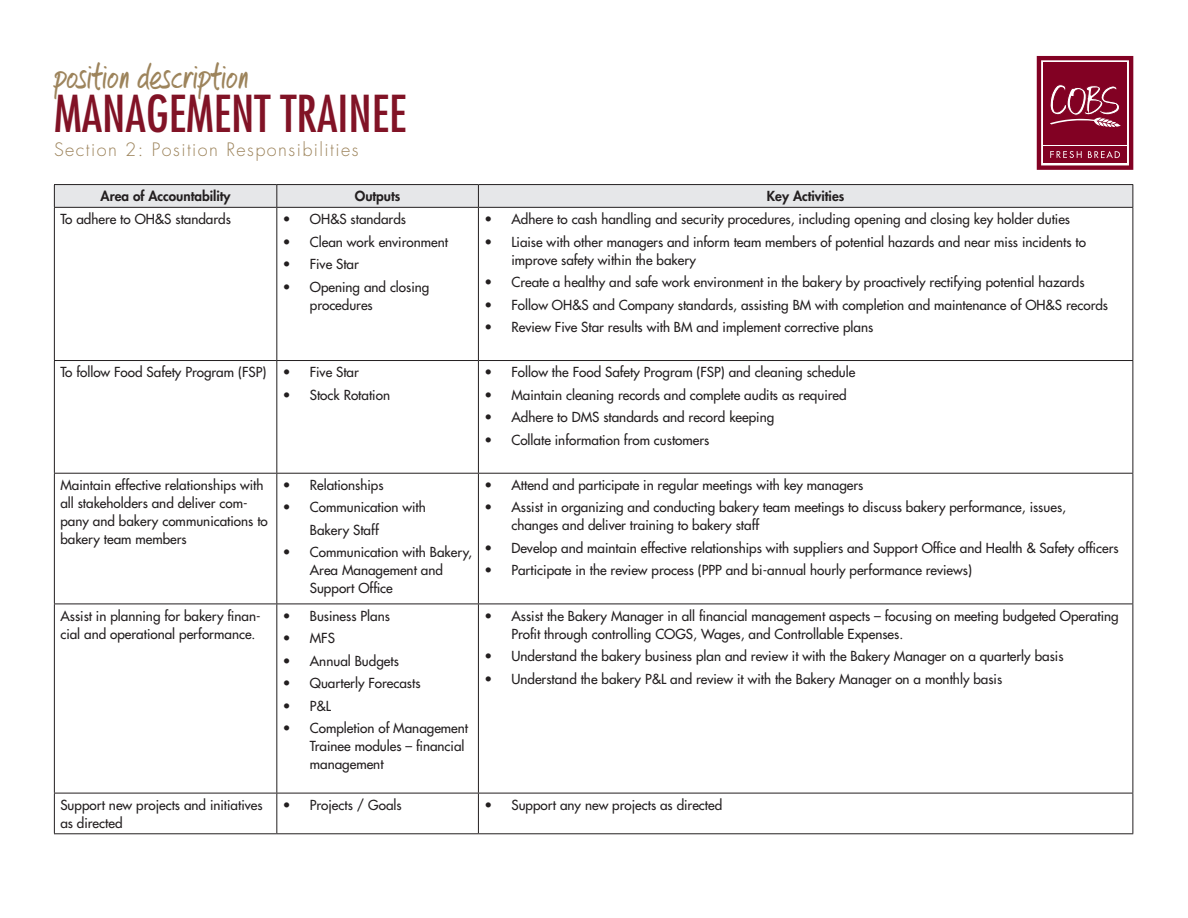
<style>
.page{position:relative;width:1188px;height:918px;background:#fff}
.page>*{position:absolute;margin:0;border:0;box-sizing:border-box;transform-origin:0 0}
.t1{font:condensed 49.5px "Futura";color:#811326}
.t2{font:36px "Bakers Delight Script One";letter-spacing:.025em;color:#9d845c}
.t3{font:300 18px "Futura";letter-spacing:.08em;color:#9d845c}
.t4{font:13.5px/18px "Futura";color:#231f20}
.t5{font:800 13.5px "Futura";color:#231f20}
</style>
<div class="page">
<svg style="left:1036px;top:55px;width:98px;height:115px"></svg>
<svg style="left:1037px;top:56px;width:96px;height:114px;background:#942743"></svg>
<hr style="left:54px;top:208px;width:1px;height:152px;background:#231f20">
<hr style="left:276px;top:208px;width:1px;height:152px;background:#231f20">
<hr style="left:478px;top:208px;width:1px;height:152px;background:#231f20">
<hr style="left:1132px;top:208px;width:1px;height:152px;background:#231f20">
<hr style="left:54px;top:361px;width:1px;height:112px;background:#231f20">
<hr style="left:276px;top:361px;width:1px;height:112px;background:#231f20">
<hr style="left:478px;top:361px;width:1px;height:112px;background:#231f20">
<hr style="left:1132px;top:361px;width:1px;height:112px;background:#231f20">
<hr style="left:54px;top:474px;width:1px;height:130px;background:#231f20">
<hr style="left:276px;top:474px;width:1px;height:130px;background:#231f20">
<hr style="left:478px;top:474px;width:1px;height:130px;background:#231f20">
<hr style="left:1132px;top:474px;width:1px;height:130px;background:#231f20">
<hr style="left:54px;top:604px;width:1px;height:189px;background:#231f20">
<hr style="left:276px;top:604px;width:1px;height:189px;background:#231f20">
<hr style="left:478px;top:604px;width:1px;height:189px;background:#231f20">
<hr style="left:1132px;top:604px;width:1px;height:189px;background:#231f20">
<hr style="left:54px;top:793px;width:1px;height:40px;background:#231f20">
<hr style="left:276px;top:793px;width:1px;height:40px;background:#231f20">
<hr style="left:478px;top:793px;width:1px;height:40px;background:#231f20">
<hr style="left:1132px;top:793px;width:1px;height:40px;background:#231f20">
<hr style="left:54px;top:184px;width:223px;height:1px;background:#231f20">
<hr style="left:277px;top:184px;width:201px;height:1px;background:#231f20">
<hr style="left:478px;top:184px;width:655px;height:1px;background:#231f20">
<svg style="left:54px;top:185px;width:1079px;height:22px;background:#e3e4e6"></svg>
<hr style="left:54px;top:207px;width:223px;height:1px;background:#231f20">
<hr style="left:277px;top:207px;width:201px;height:1px;background:#231f20">
<hr style="left:478px;top:207px;width:655px;height:1px;background:#231f20">
<hr style="left:54px;top:360px;width:223px;height:1px;background:#231f20">
<hr style="left:277px;top:360px;width:201px;height:1px;background:#231f20">
<hr style="left:478px;top:360px;width:655px;height:1px;background:#231f20">
<hr style="left:54px;top:473px;width:223px;height:1px;background:#231f20">
<hr style="left:277px;top:473px;width:201px;height:1px;background:#231f20">
<hr style="left:478px;top:473px;width:655px;height:1px;background:#231f20">
<hr style="left:54px;top:604px;width:223px;height:1px;background:#231f20">
<hr style="left:277px;top:604px;width:201px;height:1px;background:#231f20">
<hr style="left:478px;top:604px;width:655px;height:1px;background:#231f20">
<hr style="left:54px;top:793px;width:223px;height:1px;background:#231f20">
<hr style="left:277px;top:793px;width:201px;height:1px;background:#231f20">
<hr style="left:478px;top:793px;width:655px;height:1px;background:#231f20">
<hr style="left:54px;top:833px;width:223px;height:1px;background:#231f20">
<hr style="left:277px;top:833px;width:201px;height:1px;background:#231f20">
<hr style="left:478px;top:833px;width:655px;height:1px;background:#231f20">
<h2 class="t2" style="left:54px;top:54px;width:195px">position description</h2>
<h1 class="t1" style="left:54px;top:82px;width:354px">MANAGEMENT TRAINEE</h1>
<h3 class="t3" style="left:54px;top:138px;width:306px">Section 2: Position Responsibilities</h3>
<p class="t5" style="left:101px;top:187px;width:131px">Area of Accountability</p>
<p class="t5" style="left:355px;top:187px;width:47px">Outputs</p>
<p class="t5" style="left:767px;top:187px;width:79px">Key Activities</p>
<p class="t4" style="left:60px;top:210px;width:172px">To adhere to OH&amp;S standards</p>
<p class="t4" style="left:283px;top:210px;width:125px">• OH&amp;S standards</p>
<p class="t4" style="left:283px;top:232px;width:167px">• Clean work environment</p>
<p class="t4" style="left:283px;top:255px;width:78px">• Five Star</p>
<p class="t4" style="left:310px;top:277px;width:121px;text-indent:-27px">• Opening and closing procedures</p>
<p class="t4" style="left:484px;top:210px;width:587px">• Adhere to cash handling and security procedures, including opening and closing key holder duties</p>
<p class="t4" style="left:511px;top:232px;width:576px;text-indent:-27px">• Liaise with other managers and inform team members of potential hazards and near miss incidents to improve safety within the bakery</p>
<p class="t4" style="left:484px;top:273px;width:602px">• Create a healthy and safe work environment in the bakery by proactively rectifying potential hazards</p>
<p class="t4" style="left:484px;top:295px;width:625px">• Follow OH&amp;S and Company standards, assisting BM with completion and maintenance of OH&amp;S records</p>
<p class="t4" style="left:484px;top:318px;width:390px">• Review Five Star results with BM and implement corrective plans</p>
<p class="t4" style="left:60px;top:363px;width:232px">To follow Food Safety Program (FSP) •</p>
<p class="t4" style="left:310px;top:363px;width:51px">Five Star</p>
<p class="t4" style="left:283px;top:386px;width:109px">• Stock Rotation</p>
<p class="t4" style="left:60px;top:476px;width:209px">Maintain effective relationships with all stakeholders and deliver com&shy;pany and bakery communications to bakery team members</p>
<p class="t4" style="left:283px;top:476px;width:102px">• Relationships</p>
<p class="t4" style="left:310px;top:496px;width:118px;line-height:22.5px;text-indent:-27px">• Communication with<br>Bakery Staff</p>
<p class="t4" style="left:310px;top:543px;width:164px;text-indent:-27px">• Communication with Bakery,<br>Area Management and<br>Support Office</p>
<p class="t4" style="left:60px;top:607px;width:202px">Assist in planning for bakery finan&shy;cial and operational performance.</p>
<p class="t4" style="left:283px;top:607px;width:109px">• Business Plans</p>
<p class="t4" style="left:283px;top:629px;width:54px">• MFS</p>
<p class="t4" style="left:283px;top:652px;width:118px">• Annual Budgets</p>
<p class="t4" style="left:283px;top:674px;width:139px">• Quarterly Forecasts</p>
<p class="t4" style="left:283px;top:697px;width:50px">• P&amp;L</p>
<p class="t4" style="left:310px;top:719px;width:160px;text-indent:-27px">• Completion of Management<br>Trainee modules – financial management</p>
<p class="t4" style="left:484px;top:363px;width:373px">• Follow the Food Safety Program (FSP) and cleaning schedule</p>
<p class="t4" style="left:484px;top:386px;width:364px">• Maintain cleaning records and complete audits as required</p>
<p class="t4" style="left:484px;top:408px;width:291px">• Adhere to DMS standards and record keeping</p>
<p class="t4" style="left:484px;top:431px;width:227px">• Collate information from customers</p>
<p class="t4" style="left:484px;top:476px;width:380px">• Attend and participate in regular meetings with key managers</p>
<p class="t4" style="left:511px;top:498px;width:556px;text-indent:-27px">• Assist in organizing and conducting bakery team meetings to discuss bakery performance, issues, changes and deliver training to bakery staff</p>
<p class="t4" style="left:484px;top:539px;width:636px">• Develop and maintain effective relationships with suppliers and Support Office and Health &amp; Safety officers</p>
<p class="t4" style="left:484px;top:561px;width:489px">• Participate in the review process (PPP and bi-annual hourly performance reviews)</p>
<p class="t4" style="left:511px;top:607px;width:609px;text-indent:-27px">• Assist the Bakery Manager in all financial management aspects – focusing on meeting budgeted Operating<br>Profit through controlling COGS, Wages, and Controllable Expenses.</p>
<p class="t4" style="left:484px;top:647px;width:581px">• Understand the bakery business plan and review it with the Bakery Manager on a quarterly basis</p>
<p class="t4" style="left:484px;top:670px;width:519px">• Understand the bakery P&amp;L and review it with the Bakery Manager on a monthly basis</p>
<p class="t4" style="left:60px;top:796px;width:204px">Support new projects and initiatives as directed</p>
<p class="t4" style="left:283px;top:796px;width:120px">• Projects / Goals</p>
<p class="t4" style="left:484px;top:796px;width:239px">• Support any new projects as directed</p>
</div>
